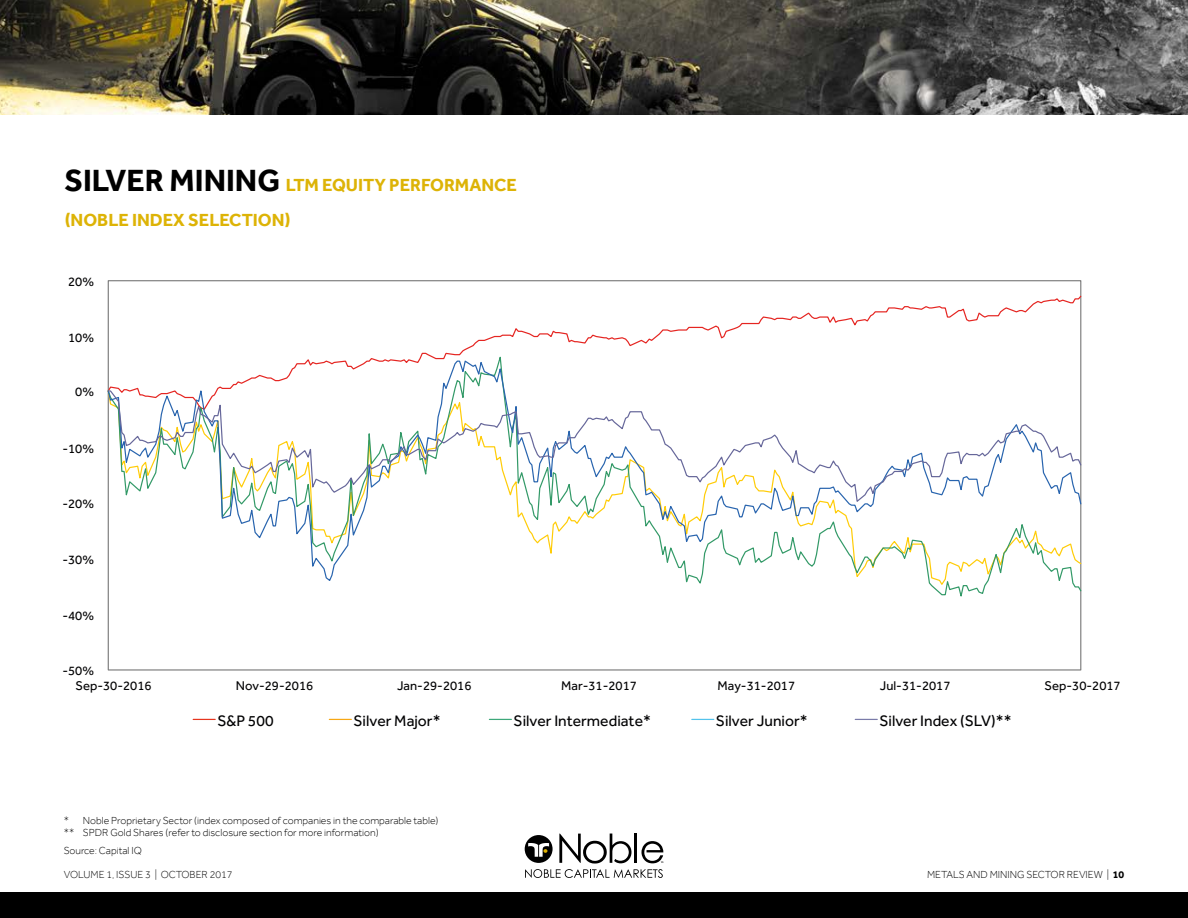
<style>
.page{position:relative;width:1188px;height:918px;background:#fff}
.page>*{position:absolute;margin:0;border:0;box-sizing:border-box;transform-origin:0 0}
.t1{font:700 18px/34.7px "Effra";color:#ddb306}
.t2{font:15.75px "Effra";color:#020203}
.t3{font:13.05px "Effra";color:#020203}
.t4{font:300 10.5px/12px "Effra";color:#000}
.t5{font:300 10.5px "Effra";color:#070707}
.s1{font-size:31.5px;color:#000}
.s2{font-weight:700}
</style>
<div class="page">
<div style="left:0;top:892px;width:1188px;height:26px;background:#000"></div>
<svg style="left:525px;top:834px;width:138px;height:44px"></svg>
<img style="left:0;top:0;width:1188px;height:115px">
<svg style="left:193px;top:719px;width:22px;height:1px"></svg>
<svg style="left:329px;top:719px;width:22px;height:1px"></svg>
<svg style="left:489px;top:719px;width:22px;height:1px"></svg>
<svg style="left:692px;top:719px;width:22px;height:1px"></svg>
<svg style="left:855px;top:719px;width:22px;height:1px"></svg>
<svg style="left:108px;top:295px;width:973px;height:56px"></svg>
<svg style="left:107px;top:358px;width:975px;height:224px"></svg>
<svg style="left:107px;top:390px;width:975px;height:114px"></svg>
<h1 class="t1" style="left:64px;top:168px;width:454px"><span class="s1">SILVER MINING</span> LTM EQUITY PERFORMANCE (NOBLE INDEX SELECTION)</h1>
<p class="t3" style="left:68px;top:274px;width:27px">20%</p>
<p class="t3" style="left:68px;top:331px;width:27px">10%</p>
<p class="t3" style="left:75px;top:384px;width:20px">0%</p>
<p class="t3" style="left:62px;top:441px;width:33px">-10%</p>
<p class="t3" style="left:62px;top:496px;width:33px">-20%</p>
<p class="t3" style="left:62px;top:552px;width:33px">-30%</p>
<p class="t3" style="left:62px;top:608px;width:33px">-40%</p>
<p class="t3" style="left:62px;top:663px;width:33px">-50%</p>
<p class="t3" style="left:75px;top:678px;width:78px">Sep-30-2016</p>
<p class="t3" style="left:236px;top:678px;width:79px">Nov-29-2016</p>
<p class="t3" style="left:397px;top:678px;width:76px">Jan-29-2016</p>
<p class="t3" style="left:561px;top:678px;width:77px">Mar-31-2017</p>
<p class="t3" style="left:718px;top:678px;width:79px">May-31-2017</p>
<p class="t3" style="left:880px;top:678px;width:72px">Jul-31-2017</p>
<p class="t3" style="left:1045px;top:678px;width:78px">Sep-30-2017</p>
<h2 class="t2" style="left:217px;top:712px;width:58px">S&amp;P 500</h2>
<h2 class="t2" style="left:354px;top:712px;width:89px">Silver Major*</h2>
<h2 class="t2" style="left:514px;top:712px;width:139px">Silver Intermediate*</h2>
<h2 class="t2" style="left:716px;top:712px;width:93px">Silver Junior*</h2>
<h2 class="t2" style="left:879px;top:712px;width:134px">Silver Index (SLV)**</h2>
<p class="t4" style="left:64px;top:814px;width:376px">* Noble Proprietary Sector (index composed of companies in the comparable table) ** SPDR Gold Shares (refer to disclosure section for more information)</p>
<p class="t4" style="left:64px;top:845px;width:80px">Source: Capital IQ</p>
<p class="t5" style="left:64px;top:868px;width:170px">VOLUME 1, ISSUE 3 | OCTOBER 2017</p>
<p class="t4" style="left:927px;top:868px;width:199px">METALS AND MINING SECTOR REVIEW | <span class="s2">10</span></p>
</div>
